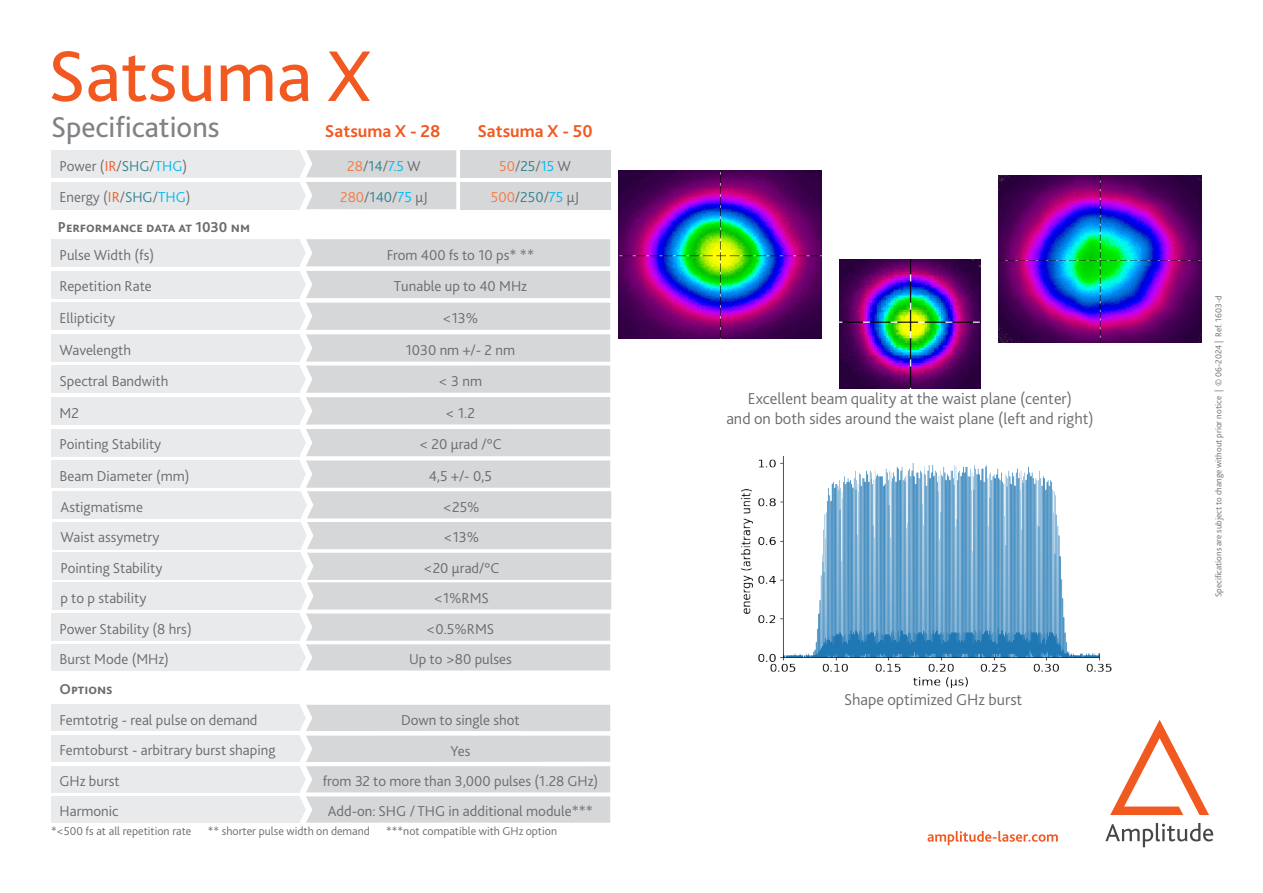
<style>
.page{position:relative;width:1263px;height:893px;background:#fff}
.page>*{position:absolute;margin:0;border:0;box-sizing:border-box;transform-origin:0 0}
.t1{font:75px "Bliss 2";color:#f15921}
.titre_édito{font:30px "Bliss 2";color:#808285}
.t2{font:700 18px "Bliss 2";color:#f15921}
.t3{font:300 16.5px "Bliss 2";color:#6a6b6e}
.t4{font:300 15px "Bliss 2";color:#6a6b6e}
.t5{font:700 15px "Bliss 2";color:#6a6b6e}
.t6{font:300 12px "Bliss 2";color:#6a6b6e}
.t7{font:300 9px "Bliss 2";color:#6c6d70}
.s1{color:#f15d2a}
.s2{color:#33828f}
.s3{color:#00baf1}
.s4{color:#f47b44}
</style>
<div class="page">
<svg style="left:1105px;top:823px;width:108px;height:24px"></svg>
<svg style="left:1110px;top:720px;width:99px;height:95px"></svg>
<svg style="left:927px;top:831px;width:131px;height:14px"></svg>
<div style="left:51px;top:150px;width:248px;height:27px;background:#e9eaeb"></div>
<div style="left:51px;top:239px;width:248px;height:27px;background:#e9eaeb"></div>
<div style="left:51px;top:303px;width:248px;height:27px;background:#e9eaeb"></div>
<div style="left:51px;top:182px;width:248px;height:27px;background:#e9eaeb"></div>
<div style="left:51px;top:271px;width:248px;height:27px;background:#e9eaeb"></div>
<div style="left:51px;top:461px;width:248px;height:27px;background:#e9eaeb"></div>
<div style="left:51px;top:644px;width:248px;height:26px;background:#e9eaeb"></div>
<div style="left:51px;top:429px;width:248px;height:27px;background:#e9eaeb"></div>
<div style="left:51px;top:766px;width:248px;height:26px;background:#e9eaeb"></div>
<div style="left:51px;top:397px;width:248px;height:27px;background:#e9eaeb"></div>
<div style="left:51px;top:736px;width:248px;height:26px;background:#e9eaeb"></div>
<div style="left:460px;top:182px;width:150px;height:27px;background:#d6d7d9"></div>
<div style="left:460px;top:150px;width:150px;height:27px;background:#d6d7d9"></div>
<svg style="left:299px;top:150px;width:157px;height:59px"></svg>
<div style="left:51px;top:334px;width:248px;height:28px;background:#e9eaeb"></div>
<div style="left:51px;top:705px;width:248px;height:26px;background:#e9eaeb"></div>
<div style="left:51px;top:796px;width:248px;height:27px;background:#e9eaeb"></div>
<svg style="left:299px;top:705px;width:311px;height:118px"></svg>
<img style="left:618px;top:170px;width:203px;height:169px">
<img style="left:999px;top:175px;width:202px;height:168px">
<img style="left:839px;top:259px;width:141px;height:129px">
<img style="left:741px;top:456px;width:371px;height:232px">
<div style="left:52px;top:491px;width:249px;height:27px;background:#e9eaeb"></div>
<div style="left:52px;top:522px;width:249px;height:27px;background:#e9eaeb"></div>
<div style="left:52px;top:553px;width:249px;height:27px;background:#e9eaeb"></div>
<div style="left:52px;top:582px;width:249px;height:28px;background:#e9eaeb"></div>
<div style="left:51px;top:613px;width:248px;height:28px;background:#e9eaeb"></div>
<div style="left:51px;top:365px;width:248px;height:28px;background:#e9eaeb"></div>
<svg style="left:299px;top:239px;width:312px;height:432px"></svg>
<p class="t1" style="left:48px;top:29px;width:325px">Satsuma X</p>
<p class="titre_édito" style="left:51px;top:108px;width:170px">Specifications</p>
<p class="t4" style="left:60px;top:156px;width:129px">Power (<span class="s1">IR</span>/<span class="s2">SHG</span>/<span class="s3">THG</span>)</p>
<p class="t4" style="left:60px;top:188px;width:132px">Energy (<span class="s1">IR</span>/<span class="s2">SHG</span>/<span class="s3">THG</span>)</p>
<p class="t5" style="left:58px;top:217px;width:194px">Performance data at 1030 nm</p>
<p class="t4" style="left:60px;top:245px;width:96px">Pulse Width (fs)</p>
<p class="t4" style="left:60px;top:277px;width:94px">Repetition Rate</p>
<p class="t4" style="left:60px;top:309px;width:56px">Ellipticity</p>
<p class="t4" style="left:60px;top:340px;width:73px">Wavelength</p>
<p class="t2" style="left:325px;top:120px;width:117px">Satsuma X - 28</p>
<p class="t2" style="left:477px;top:120px;width:117px">Satsuma X - 50</p>
<p class="t4" style="left:347px;top:156px;width:75px"><span class="s4">28</span>/<span class="s2">14</span>/<span class="s3">7.5</span> W</p>
<p class="t4" style="left:340px;top:188px;width:89px"><span class="s4">280</span>/<span class="s2">140</span>/<span class="s3">75</span> µJ</p>
<p class="t4" style="left:499px;top:156px;width:73px"><span class="s4">50</span>/<span class="s2">25</span>/<span class="s3">15</span> W</p>
<p class="t4" style="left:491px;top:188px;width:90px"><span class="s4">500</span>/<span class="s2">250</span>/<span class="s3">75</span> µJ</p>
<p class="t4" style="left:387px;top:245px;width:149px">From 400 fs to 10 ps* **</p>
<p class="t4" style="left:394px;top:277px;width:135px">Tunable up to 40 MHz</p>
<p class="t4" style="left:443px;top:309px;width:37px">&lt;13%</p>
<p class="t4" style="left:406px;top:340px;width:111px">1030 nm +/- 2 nm</p>
<p class="t4" style="left:60px;top:372px;width:110px">Spectral Bandwith</p>
<p class="t4" style="left:439px;top:372px;width:45px">&lt; 3 nm</p>
<p class="t4" style="left:60px;top:403px;width:21px">M2</p>
<p class="t4" style="left:60px;top:435px;width:102px">Pointing Stability</p>
<p class="t4" style="left:60px;top:467px;width:132px">Beam Diameter (mm)</p>
<p class="t4" style="left:446px;top:403px;width:31px">&lt; 1.2</p>
<p class="t4" style="left:419px;top:435px;width:84px">&lt; 20 µrad /°C</p>
<p class="t4" style="left:429px;top:467px;width:65px">4,5 +/- 0,5</p>
<p class="t4" style="left:61px;top:497px;width:84px">Astigmatisme</p>
<p class="t4" style="left:443px;top:497px;width:38px">&lt;25%</p>
<p class="t4" style="left:61px;top:528px;width:99px">Waist assymetry</p>
<p class="t4" style="left:444px;top:528px;width:37px">&lt;13%</p>
<p class="t4" style="left:61px;top:559px;width:102px">Pointing Stability</p>
<p class="t4" style="left:424px;top:559px;width:77px">&lt;20 µrad/°C</p>
<p class="t4" style="left:61px;top:588px;width:86px">p to p stability</p>
<p class="t4" style="left:434px;top:588px;width:56px">&lt;1%RMS</p>
<p class="t4" style="left:60px;top:620px;width:134px">Power Stability (8 hrs)</p>
<p class="t4" style="left:427px;top:620px;width:69px">&lt;0.5%RMS</p>
<p class="t4" style="left:60px;top:650px;width:111px">Burst Mode (MHz)</p>
<p class="t4" style="left:409px;top:650px;width:104px">Up to &gt;80 pulses</p>
<p class="t5" style="left:60px;top:680px;width:55px">Options</p>
<p class="t4" style="left:60px;top:710px;width:199px">Femtotrig - real pulse on demand</p>
<p class="t4" style="left:401px;top:710px;width:120px">Down to single shot</p>
<p class="t4" style="left:60px;top:741px;width:217px">Femtoburst - arbitrary burst shaping</p>
<p class="t4" style="left:450px;top:741px;width:21px">Yes</p>
<p class="t4" style="left:60px;top:772px;width:62px">GHz burst</p>
<p class="t4" style="left:323px;top:772px;width:277px">from 32 to more than 3,000 pulses (1.28 GHz)</p>
<p class="t4" style="left:60px;top:802px;width:61px">Harmonic</p>
<p class="t4" style="left:328px;top:802px;width:267px">Add-on: SHG / THG in additional module***</p>
<p class="t6" style="left:51px;top:823px;width:142px">*&lt;500 fs at all repetition rate</p>
<p class="t6" style="left:208px;top:823px;width:164px">** shorter pulse width on demand</p>
<p class="t6" style="left:386px;top:823px;width:172px">***not compatible with GHz option</p>
<p class="t3" style="left:748px;top:389px;width:326px">Excellent beam quality at the waist plane (center)</p>
<p class="t3" style="left:726px;top:408px;width:369px">and on both sides around the waist plane (left and right)</p>
<p class="t3" style="left:844px;top:690px;width:180px">Shape optimized GHz burst</p>
<p class="t7" style="left:1213px;top:597px;width:303px;rotate:-90deg">Specifications are subject to change without prior notice | © 06-2024 | Ref. 1603-d</p>
</div>
